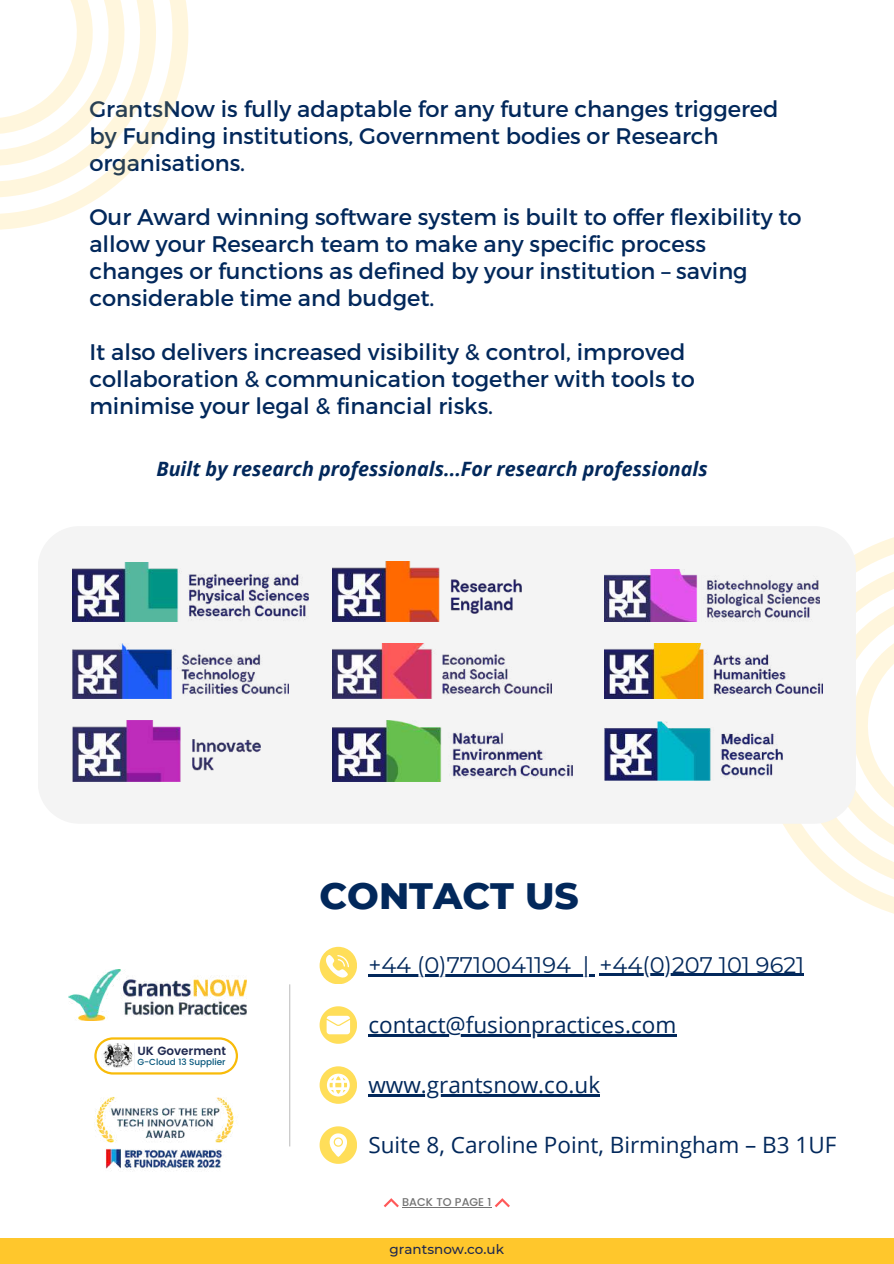
<style>
.page{position:relative;width:894px;height:1264px;background:#fff}
.page>*{position:absolute;margin:0;border:0;box-sizing:border-box;transform-origin:0 0}
.t1{font:800 37.5px "Montserrat";color:#02285b}
.t2{font:22.5px/27px "Montserrat";color:#02285b}
.t3{font:22.5px "Open Sans";color:#02285b}
.t4{font:italic 700 19.8px "Open Sans";color:#02285b}
.t5{font:500 13.5px "Montserrat";color:#1e284f}
.t6{font:600 11.85px "Poppins";color:#1e284f}
.t7{font:500 11.25px "Poppins";color:#737373}
.t8{font:500 8.85px "Poppins";color:#05557b}
</style>
<div class="page">
<svg style="left:0;top:0;width:189px;height:230px"></svg>
<svg style="left:0;top:0;width:177px;height:218px"></svg>
<svg style="left:319px;top:946px;width:37px;height:37px"></svg>
<svg style="left:319px;top:1006px;width:37px;height:37px"></svg>
<hr style="left:368px;top:1034px;width:308px;height:2px;background:#02285b">
<svg style="left:319px;top:1066px;width:37px;height:37px"></svg>
<hr style="left:368px;top:1094px;width:232px;height:2px;background:#02285b">
<svg style="left:319px;top:1126px;width:37px;height:37px"></svg>
<svg style="left:842px;top:888px;width:51px;height:25px"></svg>
<svg style="left:782px;top:538px;width:111px;height:350px"></svg>
<div style="left:0;top:1238px;width:893px;height:25px;background:#ffc72c"></div>
<img style="left:69px;top:969px;width:177px;height:51px">
<div style="left:38px;top:527px;width:817px;height:296px;background:#f4f4f4"></div>
<img style="left:604px;top:643px;width:218px;height:55px">
<img style="left:332px;top:643px;width:219px;height:55px">
<img style="left:604px;top:570px;width:215px;height:51px">
<img style="left:72px;top:720px;width:188px;height:61px">
<img style="left:72px;top:562px;width:236px;height:59px">
<img style="left:604px;top:721px;width:177px;height:59px">
<img style="left:332px;top:720px;width:240px;height:61px">
<img style="left:72px;top:643px;width:216px;height:55px">
<img style="left:332px;top:561px;width:189px;height:60px">
<hr style="left:289px;top:984px;width:1px;height:162px;background:#000">
<img style="left:95px;top:1097px;width:139px;height:74px">
<hr style="left:368px;top:974px;width:202px;height:2px;background:#02285b">
<svg style="left:570px;top:974px;width:25px;height:2px"></svg>
<hr style="left:599px;top:973px;width:205px;height:2px;background:#02285b">
<svg style="left:383px;top:1198px;width:16px;height:9px"></svg>
<hr style="left:402px;top:1206px;width:89px;height:1px;background:#737373">
<svg style="left:494px;top:1198px;width:16px;height:9px"></svg>
<svg style="left:94px;top:1037px;width:144px;height:37px"></svg>
<img style="left:102px;top:1042px;width:32px;height:28px">
<p class="t2" style="left:89px;top:94px;width:690px">GrantsNow is fully adaptable for any future changes triggered by Funding institutions, Government bodies or Research organisations.</p>
<p class="t2" style="left:89px;top:202px;width:713px">Our Award winning software system is built to offer flexibility to allow your Research team to make any specific process changes or functions as defined by your institution – saving considerable time and budget.</p>
<p class="t2" style="left:89px;top:337px;width:607px">It also delivers increased visibility &amp; control, improved collaboration &amp; communication together with tools to minimise your legal &amp; financial risks.</p>
<p class="t4" style="left:156px;top:455px;width:552px">Built by research professionals...For research professionals</p>
<p class="t6" style="left:137px;top:1044px;width:90px">UK Goverment</p>
<p class="t8" style="left:137px;top:1056px;width:90px">G-Cloud 13 Supplier</p>
<h1 class="t1" style="left:319px;top:873px;width:261px">CONTACT US</h1>
<p class="t2" style="left:368px;top:951px;width:222px">+44 (0)7710041194 |</p>
<p class="t2" style="left:599px;top:950px;width:206px">+44(0)207 101 9621</p>
<p class="t3" style="left:368px;top:1009px;width:309px">contact@fusionpractices.com</p>
<p class="t3" style="left:368px;top:1069px;width:233px">www.grantsnow.co.uk</p>
<p class="t3" style="left:368px;top:1129px;width:469px">Suite 8, Caroline Point, Birmingham – B3 1UF</p>
<p class="t7" style="left:402px;top:1195px;width:91px">BACK TO PAGE 1</p>
<p class="t5" style="left:389px;top:1240px;width:116px">grantsnow.co.uk</p>
</div>
